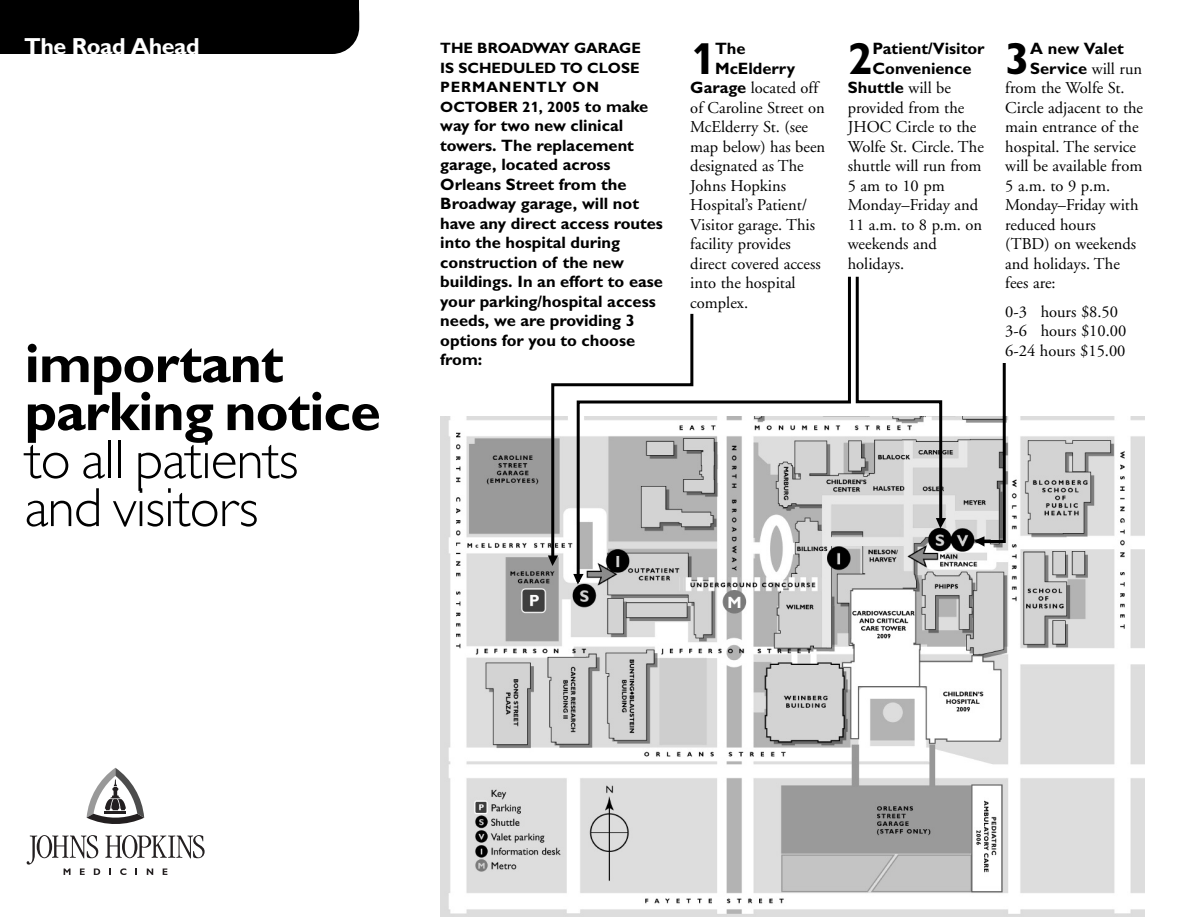
<style>
.page{position:relative;width:1188px;height:918px;background:#fff}
.page>*{position:absolute;margin:0;border:0;box-sizing:border-box;transform-origin:0 0}
.t1{font:55.5px/48px "Gill Sans Light Alt";letter-spacing:-.015em;color:#000}
.t2{font:55.5px/48px "Gill Sans Bold Alt";letter-spacing:-.015em;color:#000}
.t3{font:45px "Gill Sans Bold Alt";color:#000}
.t4{font:23.25px "Gill Sans Bold Alt";letter-spacing:-.02em;color:#fff}
.t5{font:16.5px/19.5px "Adobe Garamond";color:#000}
.t6{font:16.5px/19.5px "Gill Sans Bold Alt";color:#000}
.t7{font:15px/19.5px "Gill Sans Bold Alt";color:#000}
.s1{font-size:16.5px}
.s2{font-family:"Gill Sans Bold Alt"}
.s3{font-family:"Adobe Garamond"}
</style>
<div class="page">
<div style="left:0;top:0;width:359px;height:54px;background:#000"></div>
<svg style="left:27px;top:835px;width:178px;height:40px"></svg>
<svg style="left:86px;top:767px;width:59px;height:57px"></svg>
<img style="left:440px;top:417px;width:705px;height:499px">
<svg style="left:575px;top:276px;width:277px;height:309px"></svg>
<svg style="left:548px;top:311px;width:147px;height:255px"></svg>
<svg style="left:573px;top:574px;width:11px;height:10px"></svg>
<svg style="left:974px;top:363px;width:33px;height:184px"></svg>
<svg style="left:854px;top:276px;width:92px;height:253px"></svg>
<h3 class="t4" style="left:24px;top:38px;width:177px">The Road Ahead</h3>
<h1 class="t2" style="left:25px;top:344px;width:358px">important parking notice</h1>
<h1 class="t1" style="left:25px;top:441px;width:275px">to all patients and visitors</h1>
<p class="t7" style="left:440px;top:40px;width:210px">THE BROADWAY GARAGE<br>IS SCHEDULED TO CLOSE<br>PERMANENTLY ON<br>OCTOBER 21, 2005 <span class="s1">to make</span></p>
<p class="t6" style="left:440px;top:118px;width:224px">way for two new clinical towers. The replacement garage, located across<br>Orleans Street from the<br>Broadway garage, will not have any direct access routes into the hospital during construction of the new buildings. In an effort to ease your parking/hospital access needs, we are providing 3 options for you to choose from:</p>
<h2 class="t3" style="left:690px;top:42px;width:26px">1</h2>
<p class="t6" style="left:715px;top:41px;width:82px">The<br>McElderry</p>
<p class="t5" style="left:690px;top:80px;width:136px"><span class="s2">Garage</span> located off of Caroline Street on<br>McElderry St. (see map below) has been designated as The<br>Johns Hopkins<br>Hospital’s Patient/<br>Visitor garage. This facility provides direct covered access into the hospital complex.</p>
<h2 class="t3" style="left:848px;top:42px;width:26px">2</h2>
<p class="t6" style="left:873px;top:41px;width:114px">Patient/Visitor</p>
<p class="t6" style="left:873px;top:60px;width:101px">Convenience</p>
<p class="t6" style="left:848px;top:80px;width:105px">Shuttle <span class="s3">will be</span></p>
<p class="t5" style="left:848px;top:99px;width:138px">provided from the<br>JHOC Circle to the<br>Wolfe St. Circle. The shuttle will run from<br>5 am to 10 pm<br>Monday–Friday and<br>11 a.m. to 8 p.m. on weekends and holidays.</p>
<h2 class="t3" style="left:1005px;top:42px;width:26px">3</h2>
<p class="t6" style="left:1030px;top:41px;width:114px">A new Valet<br>Service <span class="s3">will run</span></p>
<p class="t5" style="left:1005px;top:80px;width:139px">from the Wolfe St.<br>Circle adjacent to the main entrance of the hospital. The service will be available from<br>5 a.m. to 9 p.m.<br>Monday–Friday with reduced hours (TBD) on weekends and holidays. The fees are:</p>
<p class="t5" style="left:1005px;top:303px;width:123px">0-3 hours $8.50<br>3-6 hours $10.00<br>6-24 hours $15.00</p>
</div>
